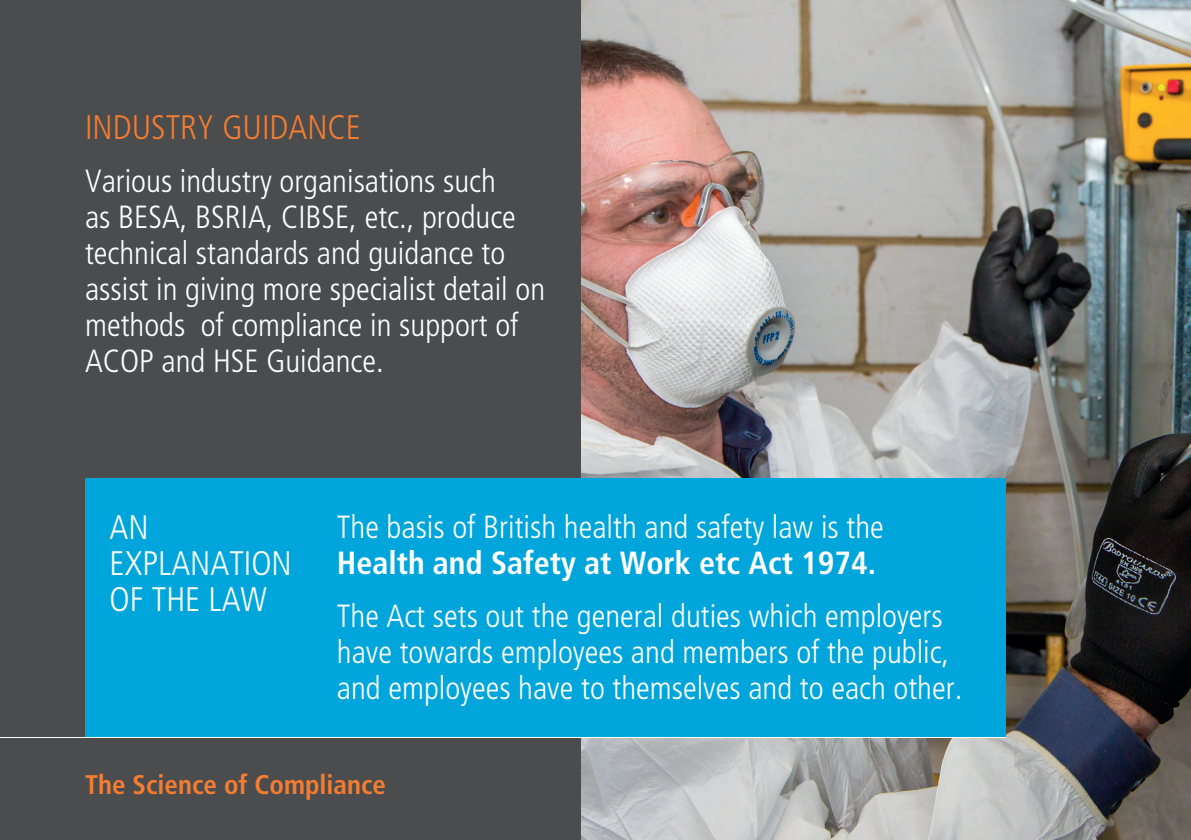
<style>
.page{position:relative;width:1191px;height:840px;background:#fff}
.page>*{position:absolute;margin:0;border:0;box-sizing:border-box;transform-origin:0 0}
.t1{font:300 condensed 34px/36px "Frutiger";color:#fff}
.t2{font:300 condensed 34px "Frutiger";color:#f47d31}
.t3{font:300 condensed 32px/36px "Frutiger";color:#fff}
.t4{font:700 condensed 32px "Frutiger";color:#fff}
.t5{font:700 condensed 27px "Frutiger";color:#f47d31}
</style>
<div class="page">
<div style="left:0;top:0;width:666px;height:839px;background:#4b4c4d"></div>
<img style="left:581px;top:0;width:610px;height:839px">
<div style="left:85px;top:478px;width:920px;height:258px;background:#00a6db"></div>
<hr style="left:0;top:736px;width:1005px;height:1px;background:#fff">
<p class="t2" style="left:85px;top:108px;width:277px">INDUSTRY GUIDANCE</p>
<p class="t3" style="left:85px;top:163px;width:461px">Various industry organisations such<br>as BESA, BSRIA, CIBSE, etc., produce technical standards and guidance to assist in giving more specialist detail on methods of compliance in support of ACOP and HSE Guidance.</p>
<p class="t1" style="left:110px;top:509px;width:184px">AN<br>EXPLANATION<br>OF THE LAW</p>
<p class="t3" style="left:337px;top:509px;width:548px">The basis of British health and safety law is the</p>
<p class="t4" style="left:337px;top:543px;width:541px">Health and Safety at Work etc Act 1974.</p>
<p class="t3" style="left:337px;top:598px;width:627px">The Act sets out the general duties which employers have towards employees and members of the public, and employees have to themselves and to each other.</p>
<p class="t5" style="left:85px;top:768px;width:302px">The Science of Compliance</p>
</div>
